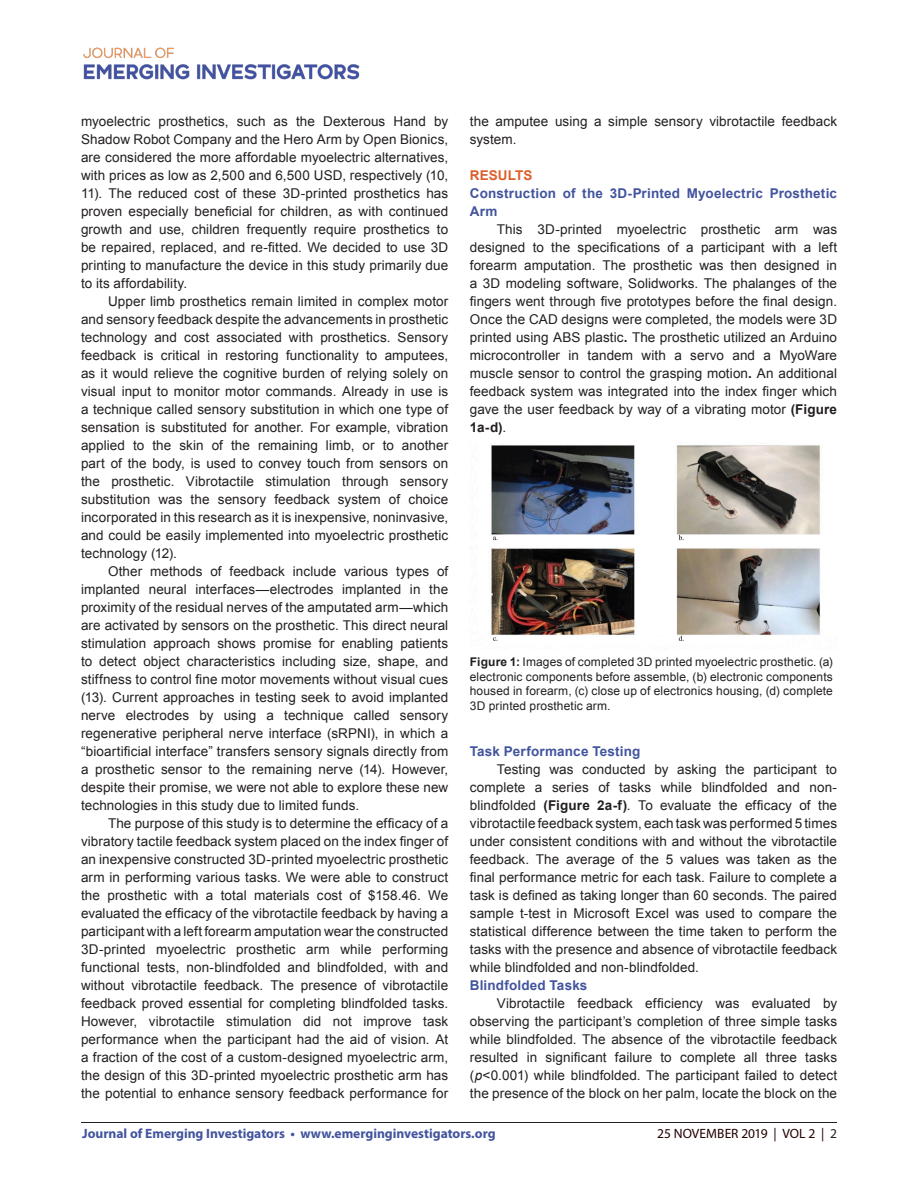
<style>
.page{position:relative;width:918px;height:1188px;background:#fff}
.page>*{position:absolute;margin:0;border:0;box-sizing:border-box;transform-origin:0 0}
.t1{font:13.5px/18px "Arial";letter-spacing:.005em;color:#231f20;text-align:justify}
.t2{font:700 13.5px/18px "Arial";letter-spacing:.015em;color:#42549e}
.t3{font:700 13.5px "Myriad Pro";color:#42549e}
.t4{font:13.5px "Myriad Pro";color:#230000}
.t5{font:700 13.5px "Arial";letter-spacing:.005em;color:#dc5f2b}
.t6{font:12px/14.4px "Arial";letter-spacing:.015em;color:#231f20;text-align:justify}
.s1{font-weight:700}
.s2{font-style:italic}
.s3{color:#231f20}
</style>
<div class="page">
<hr style="left:81px;top:1122px;width:756px;height:1px;background:#231f20">
<img style="left:83px;top:47px;width:277px;height:33px">
<img style="left:491px;top:445px;width:329px;height:196px">
<p class="t1" style="left:81px;top:112px;width:369px">myoelectric prosthetics, such as the Dexterous Hand by Shadow Robot Company and the Hero Arm by Open Bionics, are considered the more affordable myoelectric alternatives, with prices as low as 2,500 and 6,500 USD, respectively (10, 11). The reduced cost of these 3D-printed prosthetics has proven especially beneficial for children, as with continued growth and use, children frequently require prosthetics to be repaired, replaced, and re-fitted. We decided to use 3D printing to manufacture the device in this study primarily due to its affordability.</p>
<p class="t1" style="left:81px;top:292px;width:369px;text-indent:27px">Upper limb prosthetics remain limited in complex motor and sensory feedback despite the advancements in prosthetic technology and cost associated with prosthetics. Sensory feedback is critical in restoring functionality to amputees, as it would relieve the cognitive burden of relying solely on visual input to monitor motor commands. Already in use is a technique called sensory substitution in which one type of sensation is substituted for another. For example, vibration applied to the skin of the remaining limb, or to another part of the body, is used to convey touch from sensors on the prosthetic. Vibrotactile stimulation through sensory substitution was the sensory feedback system of choice incorporated in this research as it is inexpensive, noninvasive, and could be easily implemented into myoelectric prosthetic technology (12).</p>
<p class="t1" style="left:81px;top:562px;width:369px;text-indent:27px">Other methods of feedback include various types of implanted neural interfaces—electrodes implanted in the proximity of the residual nerves of the amputated arm—which are activated by sensors on the prosthetic. This direct neural stimulation approach shows promise for enabling patients to detect object characteristics including size, shape, and stiffness to control fine motor movements without visual cues (13). Current approaches in testing seek to avoid implanted nerve electrodes by using a technique called sensory regenerative peripheral nerve interface (sRPNI), in which a “bioartificial interface” transfers sensory signals directly from a prosthetic sensor to the remaining nerve (14). However, despite their promise, we were not able to explore these new technologies in this study due to limited funds.</p>
<p class="t1" style="left:81px;top:814px;width:369px;text-indent:27px">The purpose of this study is to determine the efficacy of a vibratory tactile feedback system placed on the index finger of an inexpensive constructed 3D-printed myoelectric prosthetic arm in performing various tasks. We were able to construct the prosthetic with a total materials cost of $158.46. We evaluated the efficacy of the vibrotactile feedback by having a participant with a left forearm amputation wear the constructed 3D-printed myoelectric prosthetic arm while performing functional tests, non-blindfolded and blindfolded, with and without vibrotactile feedback. The presence of vibrotactile feedback proved essential for completing blindfolded tasks.<br>However, vibrotactile stimulation did not improve task performance when the participant had the aid of vision. At a fraction of the cost of a custom-designed myoelectric arm, the design of this 3D-printed myoelectric prosthetic arm has the potential to enhance sensory feedback performance for</p>
<p class="t1" style="left:470px;top:112px;width:369px">the amputee using a simple sensory vibrotactile feedback system.</p>
<p class="t5" style="left:470px;top:166px;width:64px">RESULTS</p>
<p class="t2" style="left:470px;top:185px;width:369px">Construction of the 3D-Printed Myoelectric Prosthetic<br>Arm</p>
<p class="t1" style="left:470px;top:220px;width:369px;text-indent:27px">This 3D-printed myoelectric prosthetic arm was designed to the specifications of a participant with a left forearm amputation. The prosthetic was then designed in a 3D modeling software, Solidworks. The phalanges of the fingers went through five prototypes before the final design.<br>Once the CAD designs were completed, the models were 3D printed using ABS plastic<span class="s1">.</span> The prosthetic utilized an Arduino microcontroller in tandem with a servo and a MyoWare muscle sensor to control the grasping motion<span class="s1">.</span> An additional feedback system was integrated into the index finger which gave the user feedback by way of a vibrating motor <span class="s1">(Figure 1a-d)</span>.</p>
<p class="t6" style="left:470px;top:655px;width:365px"><span class="s1">Figure 1:</span> Images of completed 3D printed myoelectric prosthetic. (a) electronic components before assemble, (b) electronic components housed in forearm, (c) close up of electronics housing, (d) complete 3D printed prosthetic arm.</p>
<p class="t2" style="left:470px;top:743px;width:172px">Task Performance Testing</p>
<p class="t1" style="left:470px;top:760px;width:369px;text-indent:27px">Testing was conducted by asking the participant to complete a series of tasks while blindfolded and non&shy;blindfolded <span class="s1">(Figure 2a-f)</span>. To evaluate the efficacy of the vibrotactile feedback system, each task was performed 5 times under consistent conditions with and without the vibrotactile feedback. The average of the 5 values was taken as the final performance metric for each task. Failure to complete a task is defined as taking longer than 60 seconds. The paired sample t-test in Microsoft Excel was used to compare the statistical difference between the time taken to perform the tasks with the presence and absence of vibrotactile feedback while blindfolded and non-blindfolded.</p>
<p class="t2" style="left:470px;top:977px;width:119px">Blindfolded Tasks</p>
<p class="t1" style="left:470px;top:994px;width:369px;text-indent:27px">Vibrotactile feedback efficiency was evaluated by observing the participant’s completion of three simple tasks while blindfolded. The absence of the vibrotactile feedback resulted in significant failure to complete all three tasks (<span class="s2">p</span>&lt;0.001) while blindfolded. The participant failed to detect the presence of the block on her palm, locate the block on the</p>
<p class="t3" style="left:82px;top:1125px;width:415px">Journal of Emerging Investigators • www.emerginginvestigators.org</p>
<p class="t4" style="left:657px;top:1125px;width:181px">25 NOVEMBER 2019 | VOL 2 | <span class="s3">2</span></p>
</div>
